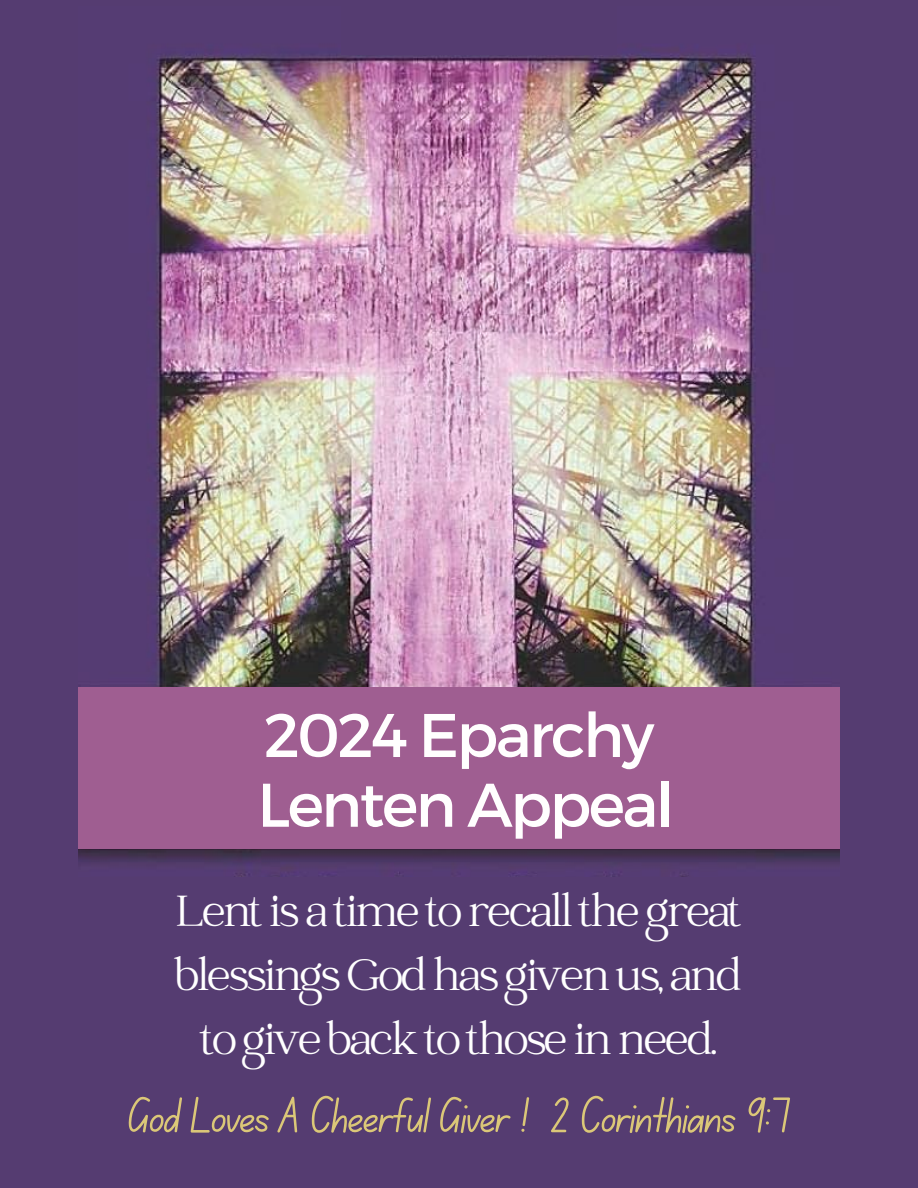
<style>
.page{position:relative;width:918px;height:1188px;background:#553c71}
.page>*{position:absolute;margin:0;border:0;box-sizing:border-box;transform-origin:0 0}
.t1{font:61.5px/69.8px "Montserrat";letter-spacing:-.04em;color:#fffefe}
.t2{font:51px "Canva School Font";letter-spacing:-.04em;color:#dbc778}
.t3{font:48px/64.2px "Catchy Mager";letter-spacing:-.04em;color:#fff;text-align:center}
</style>
<div class="page">
<img style="left:78px;top:51px;width:762px;height:826px">
<div style="left:78px;top:687px;width:762px;height:162px;background:#9f5e91"></div>
<div style="left:342px;top:0;width:275px;height:54px;background:#553c71"></div>
<p class="t1" style="left:257px;top:697px;width:418px">2024 Eparchy<br>Lenten Appeal</p>
<p class="t3" style="left:176px;top:882px;width:567px">Lent is a time to recall the great blessings God has given us, and to give back to those in need.</p>
<p class="t2" style="left:128px;top:1093px;width:664px">God Loves A Cheerful Giver ! 2 Corinthians 9:7</p>
</div>
